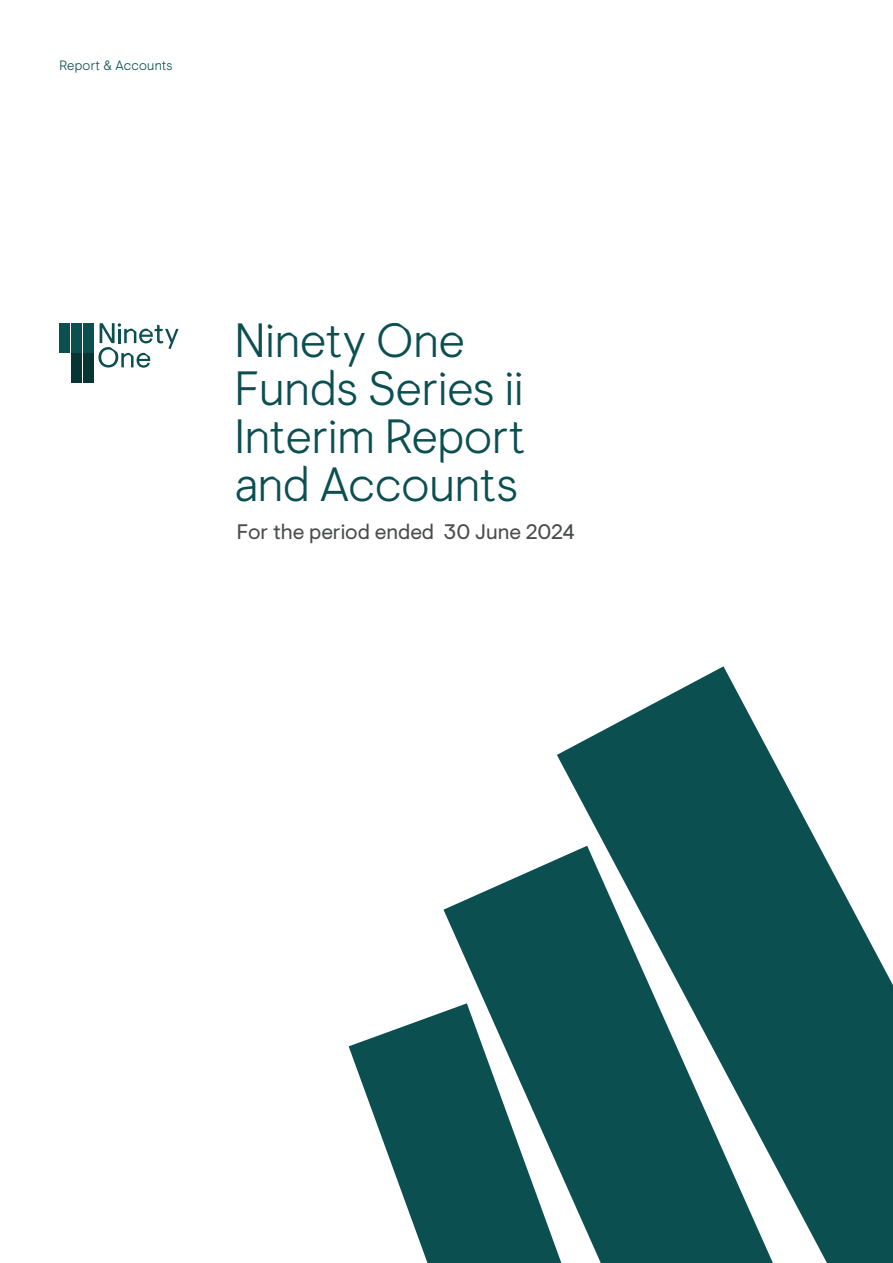
<style>
.page{position:relative;width:893px;height:1263px;background:#fff}
.page>*{position:absolute;margin:0;border:0;box-sizing:border-box;transform-origin:0 0}
.t1{font:300 48px/48px "Ninety One Visuelt Display";color:#0c4f51}
.t2{font:21px "Ninety One Visuelt";color:#4b4c4d}
.t3{font:300 13.5px "Ninety One Visuelt";letter-spacing:.02em;color:#0c4f51}
</style>
<div class="page">
<svg style="left:443px;top:859px;width:114px;height:144px;fill:#0c4f51"></svg>
<svg style="left:557px;top:666px;width:336px;height:597px;fill:#0c4f51"></svg>
<svg style="left:349px;top:1003px;width:376px;height:260px;fill:#0c4f51"></svg>
<div style="left:71px;top:323px;width:11px;height:60px;background:#0c4f51"></div>
<div style="left:60px;top:323px;width:10px;height:30px;background:#0c4f51"></div>
<div style="left:83px;top:323px;width:11px;height:60px;background:#0c4f51"></div>
<div style="left:71px;top:353px;width:11px;height:30px;background:#083434"></div>
<div style="left:83px;top:353px;width:11px;height:30px;background:#083434"></div>
<svg style="left:98px;top:323px;width:81px;height:45px"></svg>
<p class="t3" style="left:60px;top:60px;width:115px">Report &amp; Accounts</p>
<p class="t1" style="left:235px;top:318px;width:293px">Ninety One<br>Funds Series ii<br>Interim Report and Accounts</p>
<p class="t2" style="left:237px;top:519px;width:339px">For the period ended 30 June 2024</p>
</div>
